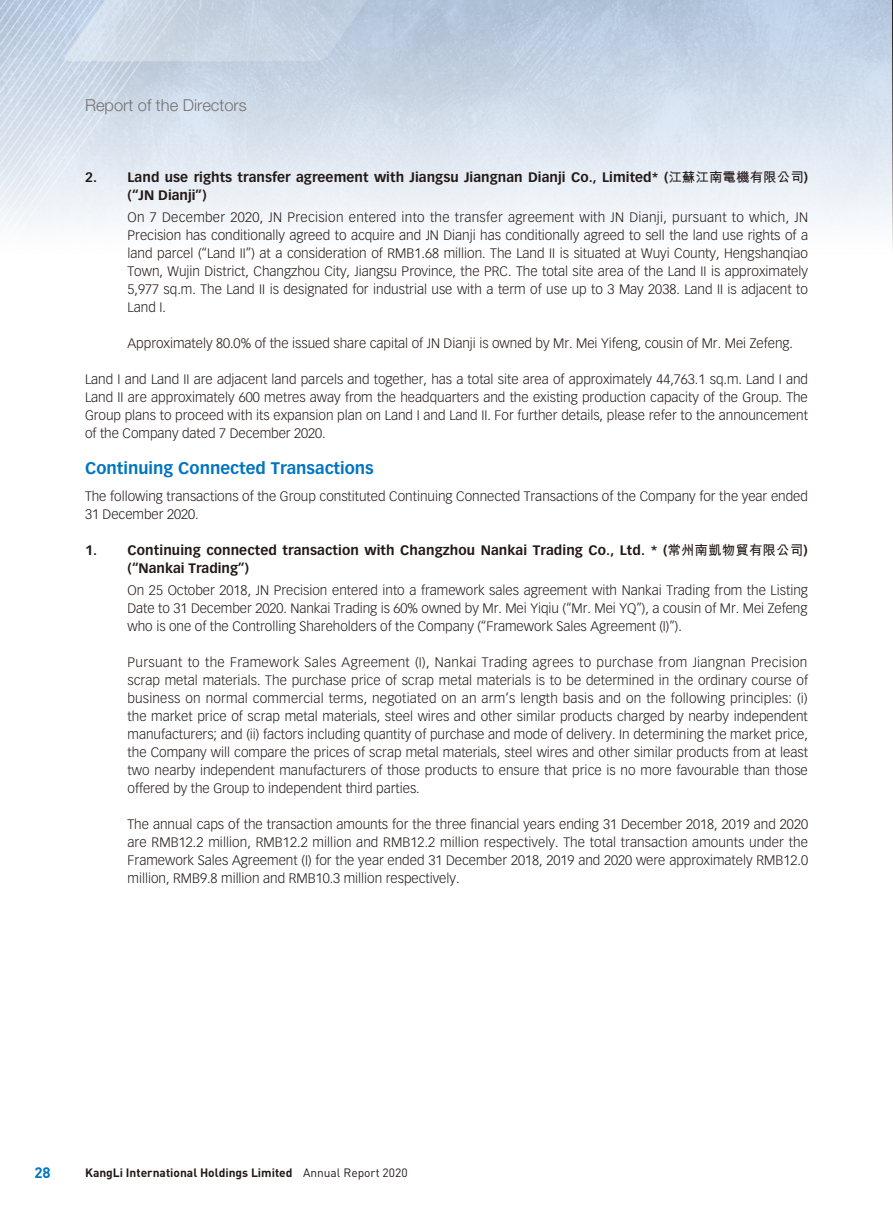
<style>
.page{position:relative;width:893px;height:1212px;background:#fff}
.page>*{position:absolute;margin:0;border:0;box-sizing:border-box;transform-origin:0 0}
.t1{font:700 16.5px "Vectora LT Std";color:#0075c1}
.t2{font:300 16.5px "Helvetica Neue LT Std";color:#727272}
.t3{font:700 15px "DIN Pro";color:#0075c1}
.t4{font:300 13.5px/18px "Vectora LT Std";color:#231916;text-align:justify}
.t5{font:700 13.5px/18px "Vectora LT Std";letter-spacing:.005em;color:#231916}
.t6{font:700 12px "DIN Pro";color:#231916}
.s1{font-family:"M Hei HK"}
.s2{font-weight:400}
</style>
<div class="page">
<img style="left:457px;top:0;width:436px;height:248px">
<svg style="left:457px;top:0;width:290px;height:61px;background:#b9c9de"></svg>
<svg style="left:0;top:0;width:457px;height:227px;background:#d5dfea"></svg>
<p class="t2" style="left:85px;top:95px;width:163px">Report of the Directors</p>
<p class="t5" style="left:128px;top:168px;width:682px;text-indent:-43px">2. Land use rights transfer agreement with Jiangsu Jiangnan Dianji Co., Limited* (<span class="s1">江蘇江南電機有限公司</span>) (“JN Dianji”)</p>
<p class="t4" style="left:128px;top:209px;width:682px">On 7 December 2020, JN Precision entered into the transfer agreement with JN Dianji, pursuant to which, JN Precision has conditionally agreed to acquire and JN Dianji has conditionally agreed to sell the land use rights of a land parcel (“Land II”) at a consideration of RMB1.68 million. The Land II is situated at Wuyi County, Hengshanqiao Town, Wujin District, Changzhou City, Jiangsu Province, the PRC. The total site area of the Land II is approximately 5,977 sq.m. The Land II is designated for industrial use with a term of use up to 3 May 2038. Land II is adjacent to Land I.</p>
<p class="t4" style="left:128px;top:335px;width:667px">Approximately 80.0% of the issued share capital of JN Dianji is owned by Mr. Mei Yifeng, cousin of Mr. Mei Zefeng.</p>
<p class="t4" style="left:85px;top:371px;width:724px">Land I and Land II are adjacent land parcels and together, has a total site area of approximately 44,763.1 sq.m. Land I and Land II are approximately 600 metres away from the headquarters and the existing production capacity of the Group. The Group plans to proceed with its expansion plan on Land I and Land II. For further details, please refer to the announcement of the Company dated 7 December 2020.</p>
<p class="t1" style="left:85px;top:459px;width:290px">Continuing Connected Transactions</p>
<p class="t4" style="left:85px;top:487px;width:724px">The following transactions of the Group constituted Continuing Connected Transactions of the Company for the year ended<br>31 December 2020.</p>
<p class="t5" style="left:128px;top:541px;width:682px;text-indent:-43px">1. Continuing connected transaction with Changzhou Nankai Trading Co., Ltd. * (<span class="s1">常州南凱物貿有限公司</span>) (“Nankai Trading”)</p>
<p class="t4" style="left:128px;top:582px;width:682px">On 25 October 2018, JN Precision entered into a framework sales agreement with Nankai Trading from the Listing Date to 31 December 2020. Nankai Trading is 60% owned by Mr. Mei Yiqiu (“Mr. Mei YQ”), a cousin of Mr. Mei Zefeng who is one of the Controlling Shareholders of the Company (“Framework Sales Agreement (I)”).</p>
<p class="t4" style="left:128px;top:654px;width:682px">Pursuant to the Framework Sales Agreement (I), Nankai Trading agrees to purchase from Jiangnan Precision scrap metal materials. The purchase price of scrap metal materials is to be determined in the ordinary course of business on normal commercial terms, negotiated on an arm’s length basis and on the following principles: (i) the market price of scrap metal materials, steel wires and other similar products charged by nearby independent manufacturers; and (ii) factors including quantity of purchase and mode of delivery. In determining the market price, the Company will compare the prices of scrap metal materials, steel wires and other similar products from at least two nearby independent manufacturers of those products to ensure that price is no more favourable than those offered by the Group to independent third parties.</p>
<p class="t4" style="left:128px;top:815px;width:682px">The annual caps of the transaction amounts for the three financial years ending 31 December 2018, 2019 and 2020 are RMB12.2 million, RMB12.2 million and RMB12.2 million respectively. The total transaction amounts under the Framework Sales Agreement (I) for the year ended 31 December 2018, 2019 and 2020 were approximately RMB12.0 million, RMB9.8 million and RMB10.3 million respectively.</p>
<p class="t3" style="left:34px;top:1162px;width:18px">28</p>
<p class="t6" style="left:85px;top:1164px;width:324px">KangLi International Holdings Limited <span class="s2">Annual Report 2020</span></p>
</div>
